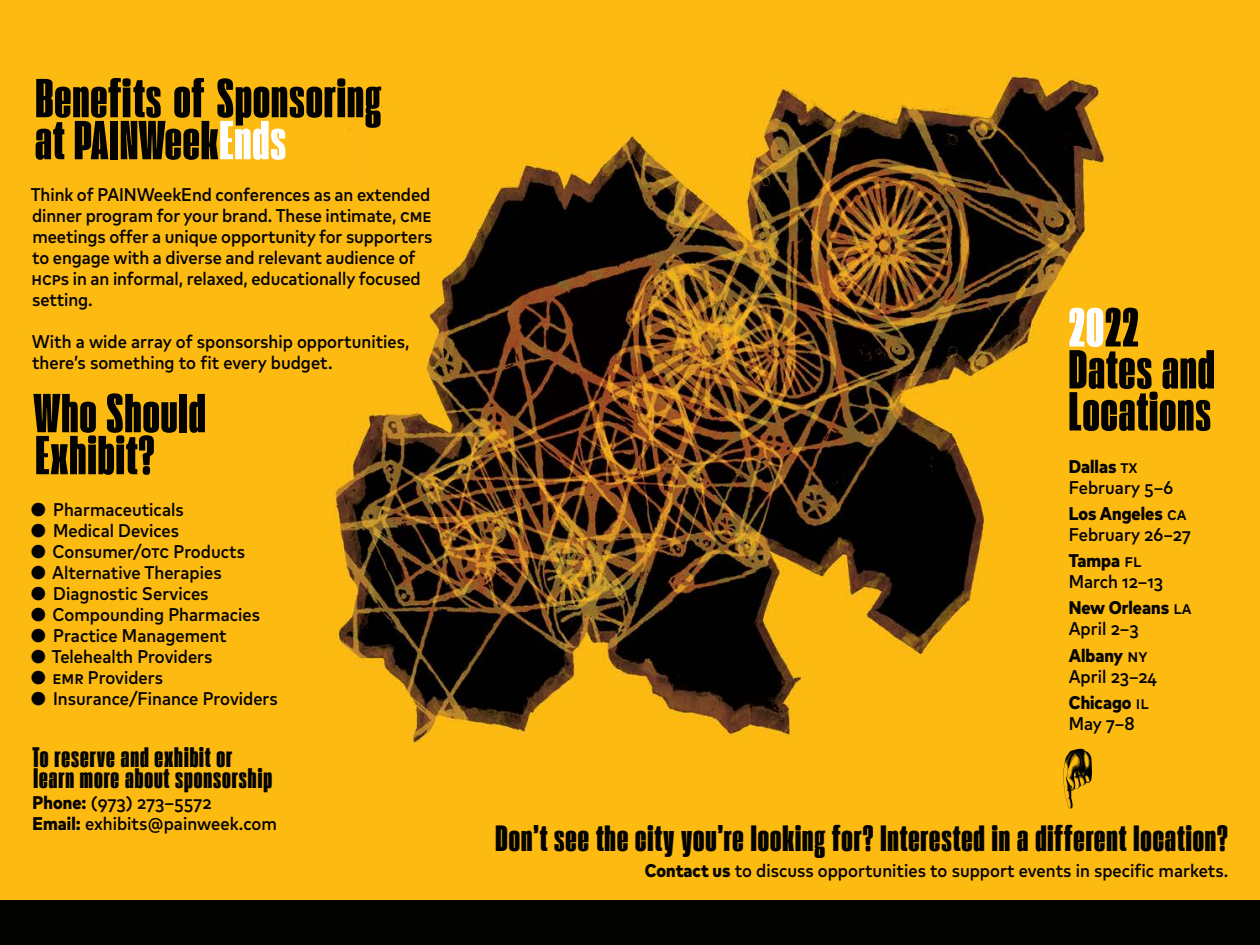
<style>
.page{position:relative;width:1260px;height:945px;background:#fff}
.page>*{position:absolute;margin:0;border:0;box-sizing:border-box;transform-origin:0 0}
.iNTRO_HDR_S_A{font:57.75px/42px "Extenda Variable Beta";letter-spacing:.02em;color:#020201}
.HDR_1{font:38.5px "Extenda Variable Beta";letter-spacing:.025em;color:#020201}
.HDR_2{font:29.75px/21px "Extenda Variable Beta";letter-spacing:.03em;color:#020201}
.BODY_1_RAG_S_A_TiGHT{font:500 condensed 18.38px/21px "Mark Pro";letter-spacing:-.005em;color:#020201}
.BODY_1{font:500 condensed 18.38px "Mark Pro";color:#020201}
.BODY_1_RAG_S_A_3{font:500 condensed 18.38px/21px "Mark Pro";color:#020201}
.BODY_1_RAG_S_A{font:500 condensed 18.38px/21px "Mark Pro";color:#020201}
.BODY_1_RAG_S_A_3-2{font:800 condensed 18.38px/21px "Mark Pro";color:#020201}
.s1{color:#fff}
.s2{font-weight:800}
.s3{font-weight:500}
</style>
<div class="page">
<img style="left:0;top:0;width:1260px;height:901px">
<div style="left:0;top:901px;width:1260px;height:44px;background:#020201"></div>
<svg style="left:1063px;top:749px;width:29px;height:60px;background:#a4790c"></svg>
<p class="iNTRO_HDR_S_A" style="left:35px;top:76px;width:348px">Benefits of Sponsoring at PAINWeek<span class="s1">Ends</span></p>
<p class="BODY_1_RAG_S_A_TiGHT" style="left:31px;top:183px;width:403px">Think of PAINWeekEnd conferences as an extended dinner program for your brand. These intimate, cme meetings offer a unique opportunity for supporters to engage with a diverse and relevant audience of hcps in an informal, relaxed, educationally focused setting.</p>
<p class="BODY_1_RAG_S_A" style="left:32px;top:330px;width:379px">With a wide array of sponsorship opportunities, there’s something to fit every budget.</p>
<p class="iNTRO_HDR_S_A" style="left:33px;top:391px;width:174px">Who Should<br>Exhibit?</p>
<p class="BODY_1_RAG_S_A_TiGHT" style="left:30px;top:498px;width:155px">● Pharmaceuticals</p>
<p class="BODY_1_RAG_S_A_TiGHT" style="left:30px;top:519px;width:151px">● Medical Devices</p>
<p class="BODY_1_RAG_S_A_TiGHT" style="left:30px;top:540px;width:216px">● Consumer/otc Products</p>
<p class="BODY_1_RAG_S_A_TiGHT" style="left:30px;top:561px;width:193px">● Alternative Therapies</p>
<p class="BODY_1_RAG_S_A_TiGHT" style="left:30px;top:582px;width:180px">● Diagnostic Services</p>
<p class="BODY_1_RAG_S_A_TiGHT" style="left:30px;top:603px;width:231px">● Compounding Pharmacies</p>
<p class="BODY_1_RAG_S_A_TiGHT" style="left:30px;top:624px;width:198px">● Practice Management</p>
<p class="BODY_1_RAG_S_A_TiGHT" style="left:30px;top:645px;width:184px">● Telehealth Providers</p>
<p class="BODY_1_RAG_S_A_TiGHT" style="left:30px;top:666px;width:134px">● emr Providers</p>
<p class="BODY_1_RAG_S_A_TiGHT" style="left:30px;top:687px;width:249px">● Insurance/Finance Providers</p>
<p class="iNTRO_HDR_S_A" style="left:1069px;top:305px;width:147px"><span class="s1">20</span>22<br>Dates and<br>Locations</p>
<p class="BODY_1_RAG_S_A_3" style="left:1069px;top:454px;width:106px"><span class="s2">Dallas</span> tx<br>February 5–6</p>
<p class="BODY_1_RAG_S_A_3" style="left:1069px;top:501px;width:124px"><span class="s2">Los Angeles</span> ca<br>February 26–27</p>
<p class="BODY_1_RAG_S_A_3" style="left:1069px;top:549px;width:96px"><span class="s2">Tampa</span> fl<br>March 12–13</p>
<p class="BODY_1_RAG_S_A_3-2" style="left:1069px;top:596px;width:124px">New Orleans <span class="s3">la<br>April 2–3</span></p>
<p class="BODY_1_RAG_S_A_3" style="left:1069px;top:643px;width:90px"><span class="s2">Albany</span> ny<br>April 23–24</p>
<p class="BODY_1_RAG_S_A_3" style="left:1069px;top:690px;width:81px"><span class="s2">Chicago</span> il<br>May 7–8</p>
<p class="HDR_2" style="left:32px;top:746px;width:241px">To reserve and exhibit or learn more about sponsorship</p>
<p class="BODY_1" style="left:33px;top:788px;width:180px"><span class="s2">Phone:</span> (973) 273–5572</p>
<p class="BODY_1" style="left:33px;top:809px;width:246px"><span class="s2">Email:</span> exhibits@painweek.com</p>
<p class="HDR_1" style="left:496px;top:813px;width:734px">Don’t see the city you’re looking for? Interested in a different location?</p>
<p class="BODY_1" style="left:645px;top:857px;width:585px"><span class="s2">Contact us</span> to discuss opportunities to support events in specific markets.</p>
</div>
